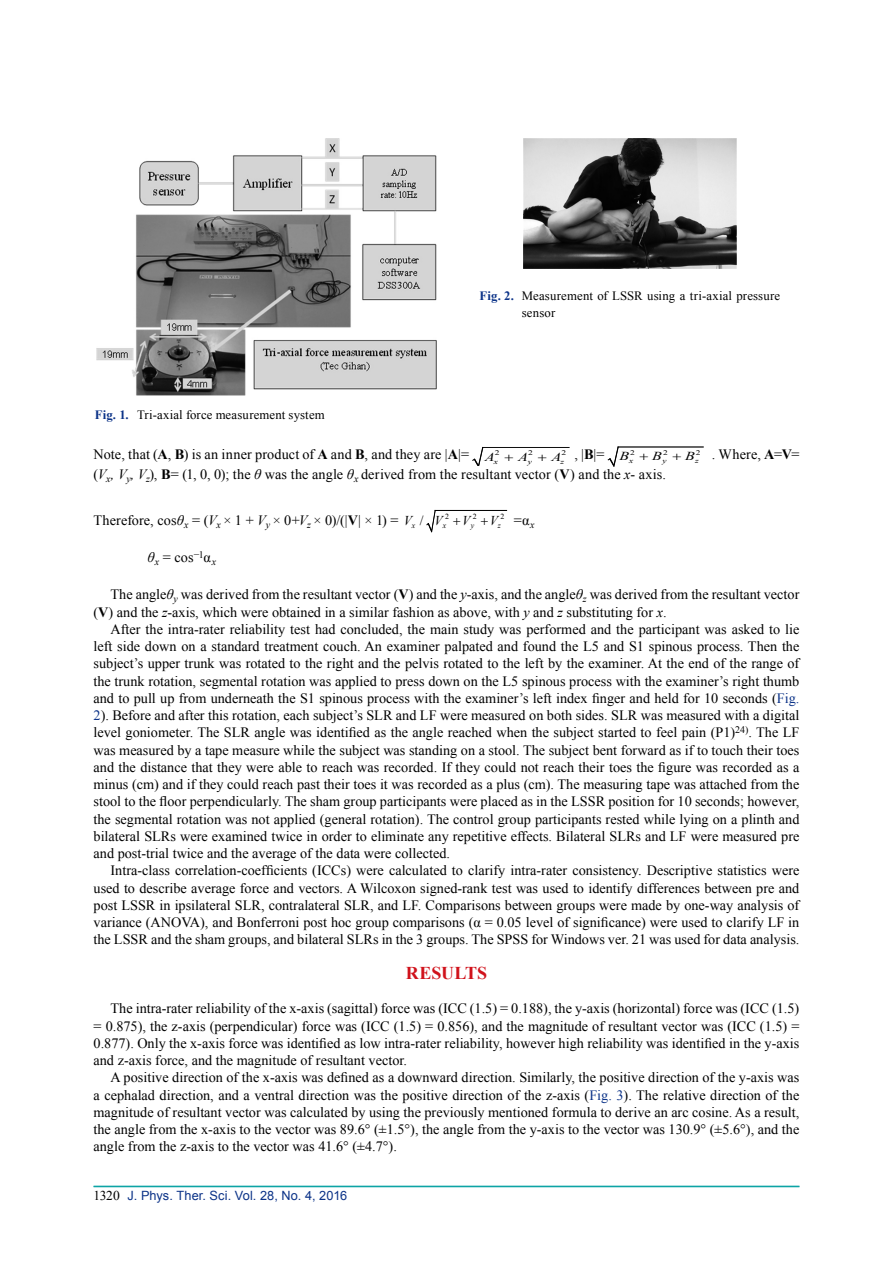
<style>
.page{position:relative;width:893px;height:1263px;background:#fff}
.page>*{position:absolute;margin:0;border:0;box-sizing:border-box;transform-origin:0 0}
.t1{font:700 18px "Times New Roman";letter-spacing:-.005em;color:#d0121b}
.t2{font:14.25px/17.2px "Times New Roman";color:#000;text-align:justify}
.t3{font:italic 13.5px "Times New Roman";color:#000}
.t4{font:13.5px "Times New Roman";color:#000}
.t5{font:12.75px/16.5px "Times New Roman";letter-spacing:.01em;color:#000}
.t6{font:12.75px "Arial";letter-spacing:.01em;color:#0c3388}
.t7{font:italic 12.15px "Times New Roman";color:#000;scale:1.34 1}
.t8{font:italic 12.15px "Times New Roman";color:#000;scale:1.33 1}
.t9{font:7.8px "Times New Roman";color:#000}
.t10{font:italic 7.8px "Times New Roman";color:#000}
.t11{font:7.05px "Times New Roman";color:#000;scale:1.34 1}
.t12{font:7.05px "Times New Roman";color:#000;scale:1.33 1}
.t13{font:italic 7.05px "Times New Roman";color:#000;scale:1.34 1}
.t14{font:italic 7.05px "Times New Roman";color:#000;scale:1.33 1}
.s1{font-weight:700;color:#0c3388}
.s2{font-weight:700}
.s3{font-style:italic}
.s4{font-style:italic;font-size:13.5px}
.s5{color:#0c3388}
.s6{font-family:"Times New Roman";font-size:13.5px;color:#000}
</style>
<div class="page">
<hr style="left:94px;top:1186px;width:705px;height:1px;background:#009fa1">
<img style="left:96px;top:138px;width:340px;height:257px">
<img style="left:523px;top:138px;width:213px;height:131px">
<svg style="left:472px;top:447px;width:97px;height:19px"></svg>
<svg style="left:608px;top:446px;width:95px;height:21px"></svg>
<svg style="left:426px;top:510px;width:81px;height:22px"></svg>
<p class="t5" style="left:95px;top:406px;width:232px"><span class="s1">Fig. 1.</span> Tri-axial force measurement system</p>
<p class="t5" style="left:522px;top:288px;width:260px;text-indent:-42px"><span class="s1">Fig. 2.</span> Measurement of LSSR using a tri-axial pressure sensor</p>
<p class="t2" style="left:94px;top:445px;width:377px">Note, that (<span class="s2">A</span>, <span class="s2">B</span>) is an inner product of <span class="s2">A</span> and <span class="s2">B</span>, and they are |<span class="s2">A</span>|=</p>
<p class="t11" style="left:495px;top:448px;width:5px">2</p>
<p class="t11" style="left:528px;top:448px;width:5px">2</p>
<p class="t11" style="left:562px;top:448px;width:5px">2</p>
<p class="t7" style="left:485px;top:448px;width:9px">A</p>
<p class="t7" style="left:518px;top:448px;width:9px">A</p>
<p class="t7" style="left:552px;top:448px;width:9px">A</p>
<p class="t13" style="left:494px;top:456px;width:5px">x</p>
<p class="t13" style="left:528px;top:456px;width:5px">y</p>
<p class="t2" style="left:561px;top:445px;width:45px"><sub>z</sub> , |<span class="s2">B</span>|=</p>
<p class="t12" style="left:630px;top:448px;width:5px">2</p>
<p class="t12" style="left:663px;top:448px;width:5px">2</p>
<p class="t12" style="left:696px;top:448px;width:5px">2</p>
<p class="t8" style="left:619px;top:448px;width:9px">B</p>
<p class="t8" style="left:652px;top:448px;width:9px">B</p>
<p class="t8" style="left:685px;top:448px;width:9px">B</p>
<p class="t14" style="left:629px;top:456px;width:5px">x</p>
<p class="t14" style="left:662px;top:456px;width:5px">y</p>
<p class="t2" style="left:695px;top:445px;width:106px"><sub>z</sub> . Where, <span class="s2">A</span>=<span class="s2">V</span>=</p>
<p class="t2" style="left:94px;top:466px;width:574px">(<span class="s3">V</span><sub>x</sub><span class="s3">, V</span><sub>y</sub><span class="s3">, V</span><sub>z</sub>), <span class="s2">B</span>= (1, 0, 0); the <span class="s3">θ</span> was the angle <span class="s3">θ</span><sub>x</sub> derived from the resultant vector (<span class="s2">V</span>) and the <span class="s3">x</span>- axis.</p>
<p class="t2" style="left:94px;top:511px;width:320px">Therefore, cos<span class="s3">θ</span><sub>x</sub> = (<span class="s3">V</span><sub>x</sub> × 1 + <span class="s3">V</span><sub>y</sub> × 0+<span class="s3">V</span><sub>z</sub> × 0)/(|<span class="s2">V</span>| × 1) = <span class="s4">V</span></p>
<p class="t9" style="left:445px;top:511px;width:5px">2</p>
<p class="t9" style="left:473px;top:511px;width:5px">2</p>
<p class="t9" style="left:500px;top:511px;width:5px">2</p>
<p class="t4" style="left:420px;top:511px;width:5px">/</p>
<p class="t3" style="left:435px;top:511px;width:10px">V</p>
<p class="t3" style="left:462px;top:511px;width:10px">V</p>
<p class="t2" style="left:490px;top:511px;width:46px"><span class="s4">V</span><sub>z</sub> =α<sub>x</sub></p>
<p class="t10" style="left:412px;top:520px;width:5px">x</p>
<p class="t10" style="left:443px;top:520px;width:5px">x</p>
<p class="t10" style="left:471px;top:520px;width:5px">y</p>
<p class="t2" style="left:148px;top:549px;width:70px"><span class="s3">θ</span><sub>x</sub> = cos<sup>−1</sup>α<sub>x</sub></p>
<p class="t2" style="left:94px;top:586px;width:707px;text-indent:17px">The angle<span class="s3">θ</span><sub>y</sub> was derived from the resultant vector (<span class="s2">V</span>) and the <span class="s3">y</span>-axis, and the angle<span class="s3">θ</span><sub>z</sub> was derived from the resultant vector (<span class="s2">V</span>) and the <span class="s3">z</span>-axis, which were obtained in a similar fashion as above, with <span class="s3">y</span> and <span class="s3">z</span> substituting for <span class="s3">x</span>.</p>
<p class="t2" style="left:94px;top:620px;width:707px;text-indent:17px">After the intra-rater reliability test had concluded, the main study was performed and the participant was asked to lie left side down on a standard treatment couch. An examiner palpated and found the L5 and S1 spinous process. Then the subject’s upper trunk was rotated to the right and the pelvis rotated to the left by the examiner. At the end of the range of the trunk rotation, segmental rotation was applied to press down on the L5 spinous process with the examiner’s right thumb and to pull up from underneath the S1 spinous process with the examiner’s left index finger and held for 10 seconds (<span class="s5">Fig.<br>2</span>). Before and after this rotation, each subject’s SLR and LF were measured on both sides. SLR was measured with a digital level goniometer. The SLR angle was identified as the angle reached when the subject started to feel pain (P1)<sup>24)</sup>. The LF was measured by a tape measure while the subject was standing on a stool. The subject bent forward as if to touch their toes and the distance that they were able to reach was recorded. If they could not reach their toes the figure was recorded as a minus (cm) and if they could reach past their toes it was recorded as a plus (cm). The measuring tape was attached from the stool to the floor perpendicularly. The sham group participants were placed as in the LSSR position for 10 seconds; however, the segmental rotation was not applied (general rotation). The control group participants rested while lying on a plinth and bilateral SLRs were examined twice in order to eliminate any repetitive effects. Bilateral SLRs and LF were measured pre and post-trial twice and the average of the data were collected.</p>
<p class="t2" style="left:94px;top:862px;width:707px;text-indent:17px">Intra-class correlation-coefficients (ICCs) were calculated to clarify intra-rater consistency. Descriptive statistics were used to describe average force and vectors. A Wilcoxon signed-rank test was used to identify differences between pre and post LSSR in ipsilateral SLR, contralateral SLR, and LF. Comparisons between groups were made by one-way analysis of variance (ANOVA), and Bonferroni post hoc group comparisons (α = 0.05 level of significance) were used to clarify LF in the LSSR and the sham groups, and bilateral SLRs in the 3 groups. The SPSS for Windows ver. 21 was used for data analysis.</p>
<p class="t1" style="left:406px;top:960px;width:83px">RESULTS</p>
<p class="t2" style="left:94px;top:1000px;width:707px;text-indent:17px">The intra-rater reliability of the x-axis (sagittal) force was (ICC (1.5) = 0.188), the y-axis (horizontal) force was (ICC (1.5) = 0.875), the z-axis (perpendicular) force was (ICC (1.5) = 0.856), and the magnitude of resultant vector was (ICC (1.5) = 0.877). Only the x-axis force was identified as low intra-rater reliability, however high reliability was identified in the y-axis and z-axis force, and the magnitude of resultant vector.</p>
<p class="t2" style="left:94px;top:1069px;width:707px;text-indent:17px">A positive direction of the x-axis was defined as a downward direction. Similarly, the positive direction of the y-axis was a cephalad direction, and a ventral direction was the positive direction of the z-axis (<span class="s5">Fig. 3</span>). The relative direction of the magnitude of resultant vector was calculated by using the previously mentioned formula to derive an arc cosine. As a result, the angle from the x-axis to the vector was 89.6° (±1.5°), the angle from the y-axis to the vector was 130.9° (±5.6°), and the angle from the z-axis to the vector was 41.6° (±4.7°).</p>
<p class="t6" style="left:94px;top:1187px;width:255px"><span class="s6">1320</span> J. Phys. Ther. Sci. Vol. 28, No. 4, 2016</p>
</div>
